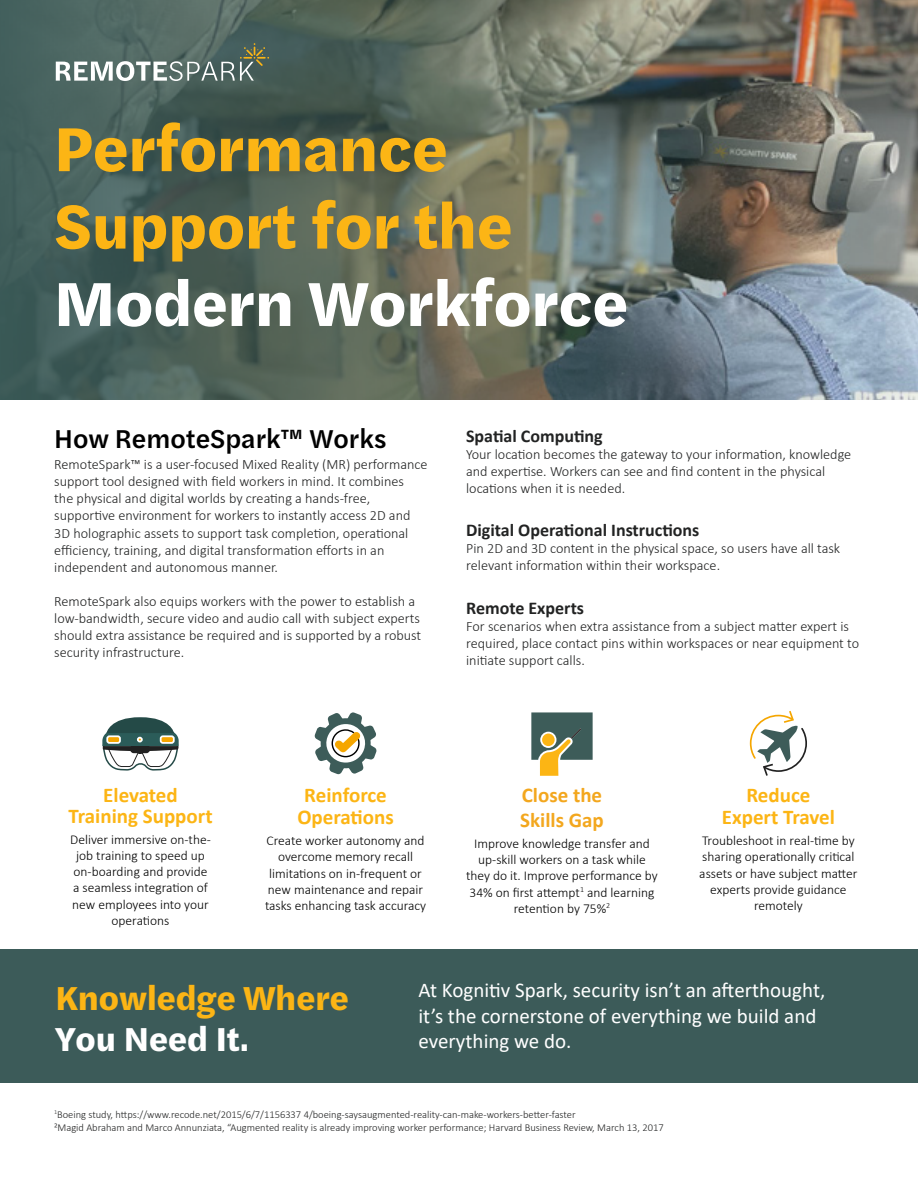
<style>
.page{position:relative;width:918px;height:1188px;background:#fff}
.page>*{position:absolute;margin:0;border:0;box-sizing:border-box;transform-origin:0 0}
.t1{font:700 64.5px/77.4px "Halyard Text";color:#fcb515}
.t2{font:700 64.5px "Halyard Text";color:#fff}
.t3{font:700 34.5px "Halyard Text";color:#fcb515}
.t4{font:700 34.5px "Halyard Text";color:#fff}
.t5{font:500 27px "Halyard Text";color:#000}
.t6{font:21px/25.2px "Calibri";color:#fff}
.t7{font:700 21px/22.5px "Calibri";color:#fcb515;text-align:center}
.t8{font:700 21px/25.2px "Calibri";color:#f3a71e}
.t9{font:700 18px "Calibri";color:#222323}
.t10{font:300 14.25px/17.1px "Calibri";color:#222323}
.t11{font:300 13.5px/16.2px "Calibri";color:#000;text-align:center}
.t12{font:300 10.5px/13.5px "Calibri";color:#222323}
</style>
<div class="page">
<img style="left:0;top:0;width:918px;height:399px">
<div style="left:0;top:949px;width:918px;height:134px;background:#3c5b59"></div>
<svg style="left:56px;top:43px;width:213px;height:38px;background:#71837e"></svg>
<svg style="left:314px;top:712px;width:63px;height:62px"></svg>
<svg style="left:531px;top:712px;width:62px;height:64px"></svg>
<svg style="left:750px;top:711px;width:57px;height:65px"></svg>
<svg style="left:102px;top:717px;width:77px;height:54px"></svg>
<h1 class="t1" style="left:54px;top:106px;width:460px">Performance<br>Support for the</h1>
<h1 class="t2" style="left:54px;top:255px;width:576px">Modern Workforce</h1>
<h3 class="t5" style="left:54px;top:419px;width:334px">How RemoteSpark™ Works</h3>
<p class="t10" style="left:54px;top:456px;width:375px">RemoteSpark™ is a user-focused Mixed Reality (MR) performance support tool designed with field workers in mind. It combines<br>the physical and digital worlds by creating a hands-free, supportive environment for workers to instantly access 2D and 3D holographic assets to support task completion, operational efficiency, training, and digital transformation efforts in an independent and autonomous manner.</p>
<p class="t10" style="left:54px;top:593px;width:369px">RemoteSpark also equips workers with the power to establish a low-bandwidth, secure video and audio call with subject experts should extra assistance be required and is supported by a robust security infrastructure.</p>
<p class="t9" style="left:466px;top:423px;width:138px">Spatial Computing</p>
<p class="t10" style="left:466px;top:445px;width:387px">Your location becomes the gateway to your information, knowledge and expertise. Workers can see and find content in the physical locations when it is needed.</p>
<p class="t9" style="left:466px;top:518px;width:235px">Digital Operational Instructions</p>
<p class="t10" style="left:466px;top:540px;width:376px">Pin 2D and 3D content in the physical space, so users have all task relevant information within their workspace.</p>
<p class="t9" style="left:466px;top:595px;width:119px">Remote Experts</p>
<p class="t10" style="left:466px;top:617px;width:394px">For scenarios when extra assistance from a subject matter expert is required, place contact pins within workspaces or near equipment to initiate support calls.</p>
<h3 class="t7" style="left:69px;top:784px;width:146px;line-height:21px">Elevated<br>Training Support</h3>
<p class="t11" style="left:70px;top:831px;width:142px">Deliver immersive on-the&shy;job training to speed up on-boarding and provide a seamless integration of new employees into your operations</p>
<h3 class="t7" style="left:297px;top:783px;width:98px">Reinforce<br>Operations</h3>
<p class="t11" style="left:265px;top:833px;width:163px">Create worker autonomy and overcome memory recall limitations on in-frequent or new maintenance and repair tasks enhancing task accuracy</p>
<h3 class="t8" style="left:520px;top:782px;width:85px">Close the<br>Skills Gap</h3>
<p class="t11" style="left:466px;top:835px;width:193px">Improve knowledge transfer and up-skill workers on a task while they do it. Improve performance by<br>34% on first attempt<sup>1</sup> and learning retention by 75%<sup>2</sup></p>
<h3 class="t7" style="left:722px;top:783px;width:115px">Reduce<br>Expert Travel</h3>
<p class="t11" style="left:699px;top:833px;width:160px">Troubleshoot in real-time by sharing operationally critical assets or have subject matter experts provide guidance remotely</p>
<h2 class="t3" style="left:55px;top:972px;width:295px">Knowledge Where</h2>
<h2 class="t4" style="left:55px;top:1013px;width:195px">You Need It.</h2>
<h3 class="t6" style="left:418px;top:977px;width:408px">At Kognitiv Spark, security isn’t an afterthought, it’s the cornerstone of everything we build and everything we do.</h3>
<p class="t12" style="left:54px;top:1107px;width:611px"><sup>1</sup>Boeing study, https://www.recode.net/2015/6/7/1156337 4/boeing-saysaugmented-reality-can-make-workers-better-faster<br>²Magid Abraham and Marco Annunziata, “Augmented reality is already improving worker performance; Harvard Business Review, March 13, 2017</p>
</div>
